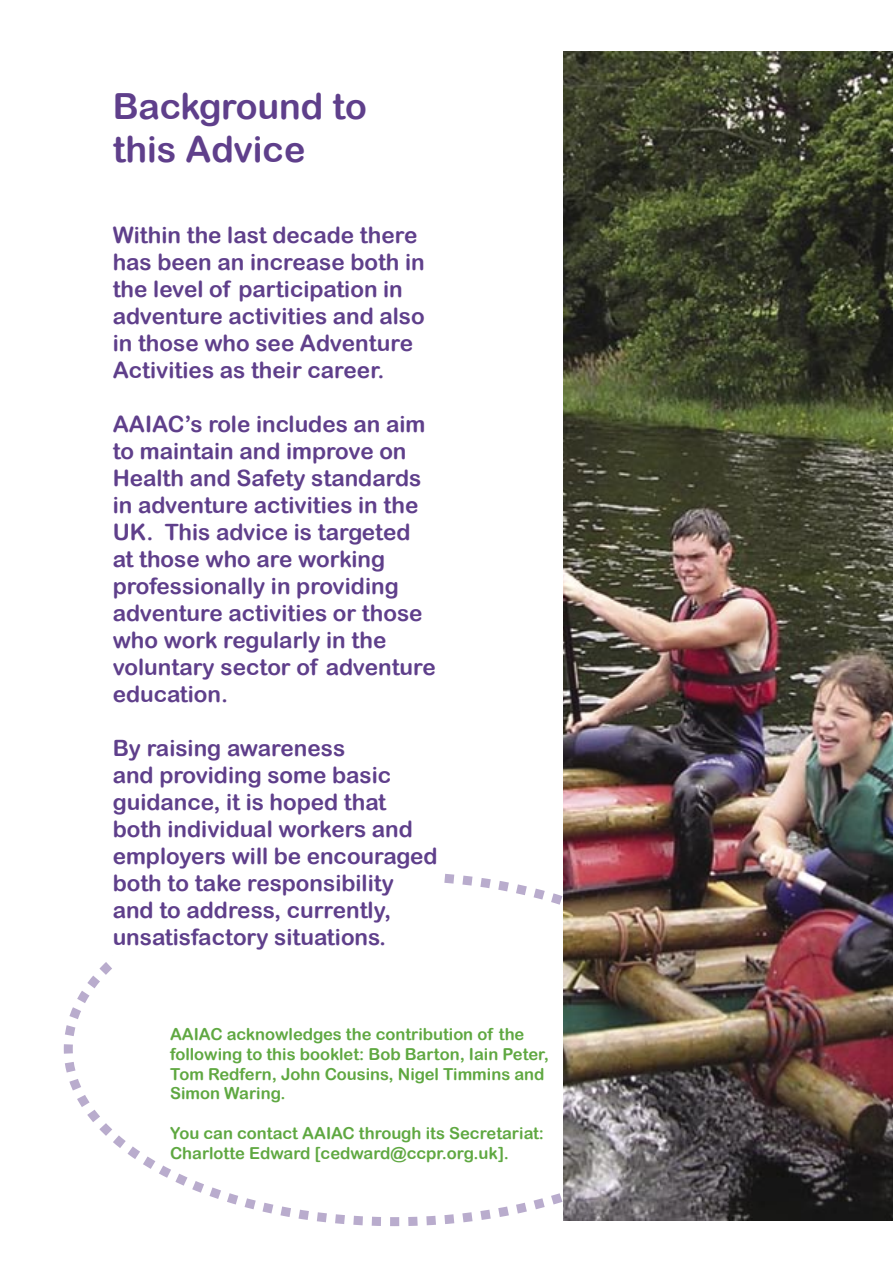
<style>
.page{position:relative;width:893px;height:1263px;background:#fff}
.page>*{position:absolute;margin:0;border:0;box-sizing:border-box;transform-origin:0 0}
.heading{font:36px/43.2px "Arial Rounded MT Bold";color:#5f3f8b}
.body{font:22.5px/27px "Arial Rounded MT Bold";color:#5f3f8b}
.body-2{font:16.5px/19.8px "Arial Rounded MT Bold";color:#5fa841}
</style>
<div class="page">
<svg style="left:63px;top:873px;width:500px;height:354px"></svg>
<div style="left:113px;top:92px;width:324px;height:912px;background:#fff"></div>
<img style="left:563px;top:51px;width:330px;height:1170px">
<p class="heading" style="left:113px;top:84px;width:256px">Background to this Advice</p>
<p class="body" style="left:113px;top:221px;width:314px">Within the last decade there has been an increase both in the level of participation in adventure activities and also in those who see Adventure<br>Activities as their career.</p>
<p class="body" style="left:113px;top:410px;width:325px">AAIAC’s role includes an aim to maintain and improve on<br>Health and Safety standards in adventure activities in the<br>UK. This advice is targeted at those who are working professionally in providing adventure activities or those who work regularly in the voluntary sector of adventure education.</p>
<p class="body" style="left:113px;top:734px;width:326px">By raising awareness<br>and providing some basic guidance, it is hoped that both individual workers and employers will be encouraged both to take responsibility and to address, currently, unsatisfactory situations.</p>
<p class="body-2" style="left:170px;top:1024px;width:380px">AAIAC acknowledges the contribution of the following to this booklet: Bob Barton, Iain Peter, Tom Redfern, John Cousins, Nigel Timmins and Simon Waring.</p>
<p class="body-2" style="left:170px;top:1123px;width:375px">You can contact AAIAC through its Secretariat:<br>Charlotte Edward [cedward@ccpr.org.uk].</p>
</div>
